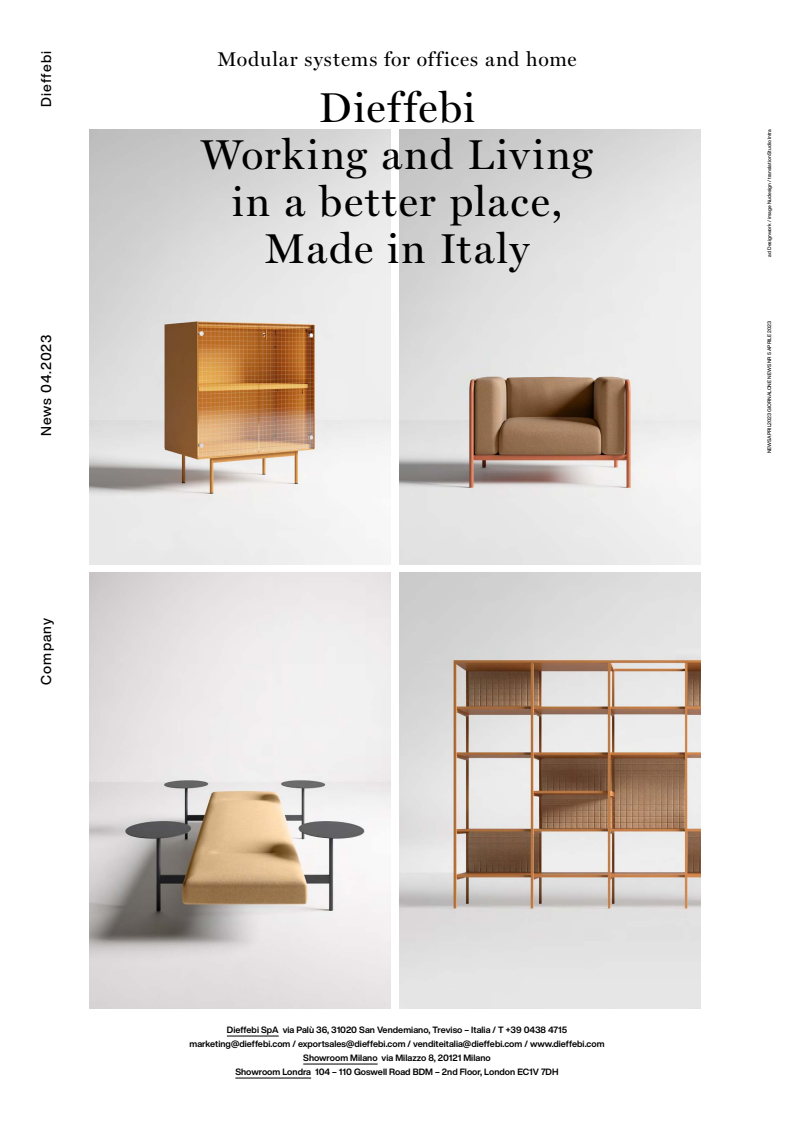
<style>
.page{position:relative;width:794px;height:1134px;background:#fff}
.page>*{position:absolute;margin:0;border:0;box-sizing:border-box;transform-origin:0 0}
.t1{font:42px/47px "Miller Display";letter-spacing:.04em;color:#000;text-align:center}
.t2{font:20px "Miller Display";letter-spacing:.045em;color:#000}
.t3{font:500 14px "Helvetica Now Display";letter-spacing:.075em;color:#000}
.t4{font:700 9px/14px "Helvetica Now Display";letter-spacing:.005em;color:#000;text-align:center}
.t5{font:500 5px "Helvetica Now Display";letter-spacing:.005em;color:#000}
</style>
<div class="page">
<img style="left:90px;top:130px;width:300px;height:434px">
<img style="left:400px;top:573px;width:300px;height:435px">
<img style="left:90px;top:573px;width:300px;height:435px">
<img style="left:400px;top:129px;width:300px;height:435px">
<hr style="left:227px;top:1035px;width:52px;height:1px;background:#000">
<hr style="left:303px;top:1063px;width:75px;height:1px;background:#000">
<hr style="left:235px;top:1077px;width:76px;height:1px;background:#000">
<h3 class="t3" style="left:36px;top:107px;width:57px;rotate:-90deg">Dieffebi</h3>
<h3 class="t3" style="left:36px;top:436px;width:103px;rotate:-90deg">News 04.2023</h3>
<h3 class="t3" style="left:36px;top:685px;width:68px;rotate:-90deg">Company</h3>
<h2 class="t2" style="left:217px;top:48px;width:360px">Modular systems for offices and home</h2>
<h1 class="t1" style="left:201px;top:84px;width:393px">Dieffebi<br>Working and Living in a better place,<br>Made in Italy</h1>
<p class="t4" style="left:189px;top:1023px;width:416px">Dieffebi SpA via Palù 36, 31020 San Vendemiano, Treviso – Italia / T +39 0438 4715 marketing@dieffebi.com / exportsales@dieffebi.com / venditeitalia@dieffebi.com / www.dieffebi.com Showroom Milano via Milazzo 8, 20121 Milano<br>Showroom Londra 104 – 110 Goswell Road BDM – 2nd Floor, London EC1V 7DH</p>
<p class="t5" style="left:766px;top:257px;width:129px;rotate:-90deg">ad Designwork / image Nudesign / translation Studio Intra</p>
<p class="t5" style="left:766px;top:453px;width:133px;rotate:-90deg">NEWSAPRIL2023 GIORNALONE NEWS NR 5 APRILE 2023</p>
</div>
